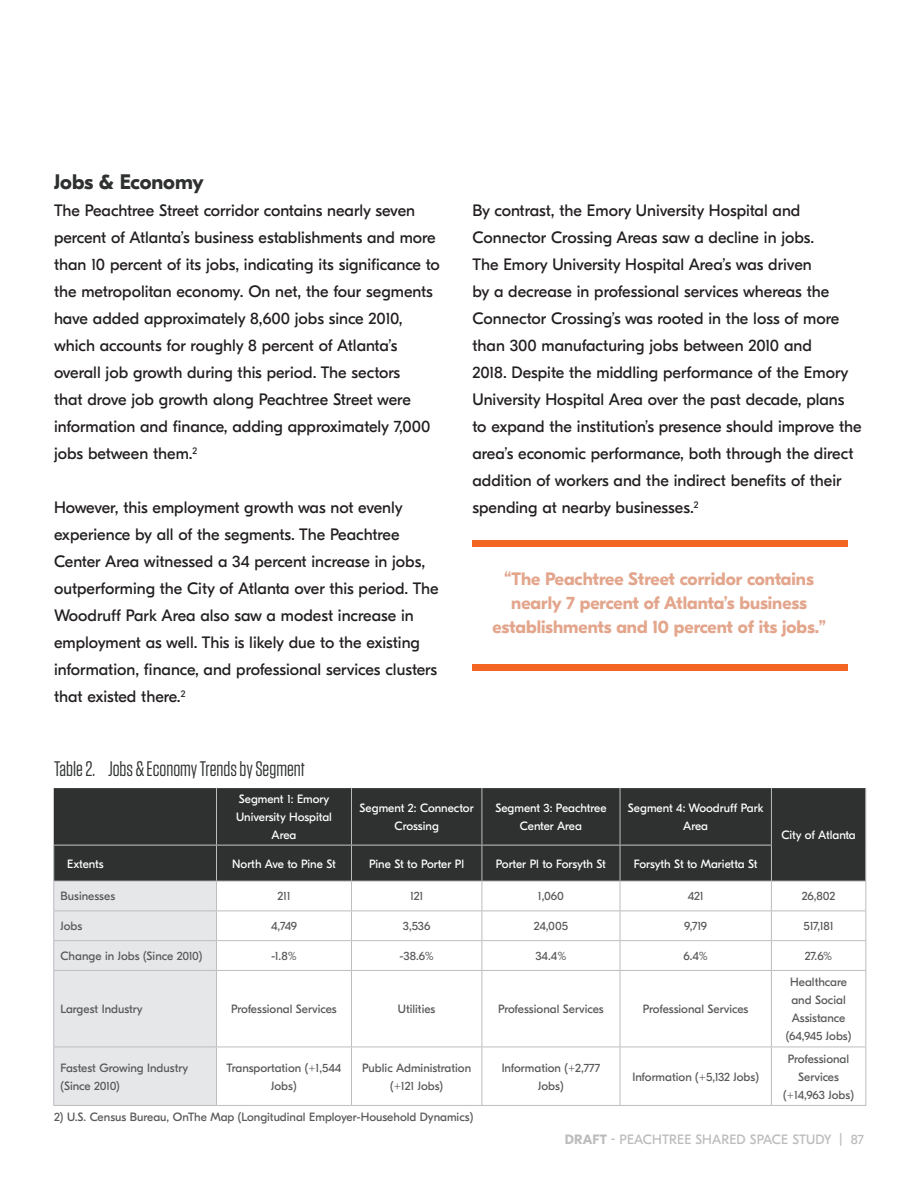
<style>
.page{position:relative;width:918px;height:1188px;background:#fff}
.page>*{position:absolute;margin:0;border:0;box-sizing:border-box;transform-origin:0 0}
.t1{font:21px "Tungsten";color:#2e3130}
.Heading_2{font:700 21px "GT Eesti Display";color:#2e3130}
.Light_orange_pull_qu{font:700 18px/24px "GT Eesti Display";color:#e3a58b;text-align:center}
.Body{font:16.5px/27px "GT Eesti Display";color:#231f20}
.t2{font:13.5px "GT Eesti Display";letter-spacing:.01em;color:#bdbbbc}
.Table_Body{font:12px/18px "GT Eesti Display";color:#58595b;text-align:center}
.Table_Body-2{font:12px/18px "GT Eesti Display";color:#fff;text-align:center}
.Caption_-_grey{font:12px "GT Eesti Display";color:#58595b}
.s1{font-weight:700}
</style>
<div class="page">
<div style="left:54px;top:788px;width:812px;height:93px;background:#2e3130"></div>
<hr style="left:771px;top:881px;width:95px;height:1px;background:#bcbdc0">
<hr style="left:865px;top:881px;width:1px;height:30px;background:#bcbdc0">
<hr style="left:771px;top:911px;width:95px;height:1px;background:#bcbdc0">
<hr style="left:771px;top:940px;width:95px;height:1px;background:#bcbdc0">
<svg style="left:53px;top:845px;width:719px;height:260px"></svg>
<svg style="left:865px;top:911px;width:1px;height:59px"></svg>
<hr style="left:53px;top:970px;width:163px;height:1px;background:#bcbdc0">
<hr style="left:53px;top:971px;width:1px;height:76px;background:#bcbdc0">
<hr style="left:216px;top:970px;width:135px;height:1px;background:#bcbdc0">
<hr style="left:216px;top:971px;width:1px;height:76px;background:#bcbdc0">
<hr style="left:351px;top:970px;width:131px;height:1px;background:#bcbdc0">
<hr style="left:351px;top:971px;width:1px;height:76px;background:#bcbdc0">
<hr style="left:482px;top:970px;width:138px;height:1px;background:#bcbdc0">
<hr style="left:482px;top:971px;width:1px;height:76px;background:#bcbdc0">
<hr style="left:620px;top:970px;width:151px;height:1px;background:#bcbdc0">
<hr style="left:620px;top:971px;width:1px;height:76px;background:#bcbdc0">
<hr style="left:771px;top:970px;width:95px;height:1px;background:#bcbdc0">
<hr style="left:771px;top:971px;width:1px;height:76px;background:#bcbdc0">
<hr style="left:865px;top:971px;width:1px;height:76px;background:#bcbdc0">
<hr style="left:53px;top:1047px;width:163px;height:1px;background:#bcbdc0">
<hr style="left:53px;top:1047px;width:1px;height:58px;background:#bcbdc0">
<hr style="left:216px;top:1047px;width:135px;height:1px;background:#bcbdc0">
<hr style="left:216px;top:1047px;width:1px;height:58px;background:#bcbdc0">
<hr style="left:351px;top:1047px;width:131px;height:1px;background:#bcbdc0">
<hr style="left:351px;top:1047px;width:1px;height:58px;background:#bcbdc0">
<hr style="left:482px;top:1047px;width:138px;height:1px;background:#bcbdc0">
<hr style="left:482px;top:1047px;width:1px;height:58px;background:#bcbdc0">
<hr style="left:620px;top:1047px;width:151px;height:1px;background:#bcbdc0">
<hr style="left:620px;top:1047px;width:1px;height:58px;background:#bcbdc0">
<hr style="left:771px;top:1047px;width:95px;height:1px;background:#bcbdc0">
<hr style="left:771px;top:1047px;width:1px;height:58px;background:#bcbdc0">
<hr style="left:865px;top:1047px;width:1px;height:58px;background:#bcbdc0">
<hr style="left:53px;top:1105px;width:163px;height:1px;background:#bcbdc0">
<hr style="left:216px;top:1105px;width:135px;height:1px;background:#bcbdc0">
<hr style="left:351px;top:1105px;width:131px;height:1px;background:#bcbdc0">
<hr style="left:482px;top:1105px;width:138px;height:1px;background:#bcbdc0">
<hr style="left:620px;top:1105px;width:151px;height:1px;background:#bcbdc0">
<hr style="left:771px;top:1105px;width:95px;height:1px;background:#bcbdc0">
<hr style="left:216px;top:788px;width:1px;height:57px;background:#bcbdc0">
<hr style="left:351px;top:788px;width:1px;height:57px;background:#bcbdc0">
<hr style="left:482px;top:788px;width:1px;height:57px;background:#bcbdc0">
<hr style="left:620px;top:788px;width:1px;height:57px;background:#bcbdc0">
<hr style="left:771px;top:788px;width:1px;height:57px;background:#bcbdc0">
<hr style="left:866px;top:788px;width:1px;height:57px;background:#bcbdc0">
<hr style="left:866px;top:845px;width:1px;height:36px;background:#bcbdc0">
<div style="left:472px;top:540px;width:376px;height:6px;background:#f26522"></div>
<div style="left:472px;top:665px;width:376px;height:6px;background:#f26522"></div>
<p class="Heading_2" style="left:54px;top:170px;width:151px">Jobs &amp; Economy</p>
<p class="Body" style="left:54px;top:197px;width:387px">The Peachtree Street corridor contains nearly seven percent of Atlanta’s business establishments and more than 10 percent of its jobs, indicating its significance to the metropolitan economy. On net, the four segments have added approximately 8,600 jobs since 2010, which accounts for roughly 8 percent of Atlanta’s overall job growth during this period. The sectors<br>that drove job growth along Peachtree Street were information and finance, adding approximately 7,000 jobs between them.<sup>2</sup></p>
<p class="Body" style="left:54px;top:494px;width:386px">However, this employment growth was not evenly experience by all of the segments. The Peachtree Center Area witnessed a 34 percent increase in jobs, outperforming the City of Atlanta over this period. The Woodruff Park Area also saw a modest increase in employment as well. This is likely due to the existing information, finance, and professional services clusters that existed there.<sup>2</sup></p>
<p class="t1" style="left:54px;top:758px;width:252px">Table 2. Jobs &amp; Economy Trends by Segment</p>
<p class="Body" style="left:472px;top:197px;width:391px">By contrast, the Emory University Hospital and Connector Crossing Areas saw a decline in jobs.<br>The Emory University Hospital Area’s was driven<br>by a decrease in professional services whereas the Connector Crossing’s was rooted in the loss of more than 300 manufacturing jobs between 2010 and<br>2018. Despite the middling performance of the Emory University Hospital Area over the past decade, plans to expand the institution’s presence should improve the area’s economic performance, both through the direct addition of workers and the indirect benefits of their spending at nearby businesses.<sup>2</sup></p>
<p class="Light_orange_pull_qu" style="left:492px;top:567px;width:335px">“The Peachtree Street corridor contains nearly 7 percent of Atlanta’s business establishments and 10 percent of its jobs.”</p>
<p class="Table_Body-2" style="left:236px;top:790px;width:97px">Segment 1: Emory<br>University Hospital<br>Area</p>
<p class="Table_Body-2" style="left:360px;top:799px;width:116px">Segment 2: Connector<br>Crossing</p>
<p class="Table_Body-2" style="left:495px;top:799px;width:113px">Segment 3: Peachtree<br>Center Area</p>
<p class="Table_Body-2" style="left:628px;top:799px;width:137px">Segment 4: Woodruff Park<br>Area</p>
<p class="Table_Body-2" style="left:781px;top:826px;width:76px">City of Atlanta</p>
<p class="Table_Body-2" style="left:67px;top:855px;width:38px">Extents</p>
<p class="Table_Body-2" style="left:232px;top:855px;width:105px">North Ave to Pine St</p>
<p class="Table_Body-2" style="left:369px;top:855px;width:96px">Pine St to Porter Pl</p>
<p class="Table_Body-2" style="left:496px;top:855px;width:112px">Porter Pl to Forsyth St</p>
<p class="Table_Body-2" style="left:634px;top:855px;width:125px">Forsyth St to Marietta St</p>
<p class="Table_Body" style="left:60px;top:888px;width:56px">Businesses</p>
<p class="Table_Body" style="left:277px;top:888px;width:15px">211</p>
<p class="Table_Body" style="left:410px;top:888px;width:15px">121</p>
<p class="Table_Body" style="left:538px;top:888px;width:27px">1,060</p>
<p class="Table_Body" style="left:688px;top:888px;width:17px">421</p>
<p class="Table_Body" style="left:802px;top:888px;width:35px">26,802</p>
<p class="Table_Body" style="left:60px;top:917px;width:23px">Jobs</p>
<p class="Table_Body" style="left:271px;top:917px;width:27px">4,749</p>
<p class="Table_Body" style="left:403px;top:917px;width:29px">3,536</p>
<p class="Table_Body" style="left:534px;top:917px;width:36px">24,005</p>
<p class="Table_Body" style="left:684px;top:917px;width:24px">9,719</p>
<p class="Table_Body" style="left:804px;top:917px;width:31px">517,181</p>
<p class="Table_Body" style="left:60px;top:947px;width:143px">Change in Jobs (Since 2010)</p>
<p class="Table_Body" style="left:271px;top:947px;width:27px">-1.8%</p>
<p class="Table_Body" style="left:399px;top:947px;width:36px">-38.6%</p>
<p class="Table_Body" style="left:535px;top:947px;width:32px">34.4%</p>
<p class="Table_Body" style="left:683px;top:947px;width:26px">6.4%</p>
<p class="Table_Body" style="left:805px;top:947px;width:29px">27.6%</p>
<p class="Table_Body" style="left:60px;top:1000px;width:84px">Largest Industry</p>
<p class="Table_Body" style="left:231px;top:1000px;width:107px">Professional Services</p>
<p class="Table_Body" style="left:398px;top:1000px;width:39px">Utilities</p>
<p class="Table_Body" style="left:498px;top:1000px;width:107px">Professional Services</p>
<p class="Table_Body" style="left:643px;top:1000px;width:107px">Professional Services</p>
<p class="Table_Body" style="left:60px;top:1059px;width:129px;text-align:left">Fastest Growing Industry (Since 2010)</p>
<p class="Table_Body" style="left:227px;top:1059px;width:116px">Transportation (+1,544<br>Jobs)</p>
<p class="Table_Body" style="left:362px;top:1059px;width:111px">Public Administration (+121 Jobs)</p>
<p class="Table_Body" style="left:502px;top:1059px;width:100px">Information (+2,777<br>Jobs)</p>
<p class="Table_Body" style="left:632px;top:1068px;width:128px">Information (+5,132 Jobs)</p>
<p class="Caption_-_grey" style="left:54px;top:1111px;width:421px">2) U.S. Census Bureau, OnThe Map (Longitudinal Employer-Household Dynamics)</p>
<p class="Table_Body" style="left:786px;top:973px;width:67px">Healthcare and Social<br>Assistance (64,945 Jobs)</p>
<p class="Table_Body" style="left:783px;top:1050px;width:72px">Professional<br>Services (+14,963 Jobs)</p>
<p class="t2" style="left:565px;top:1132px;width:301px"><span class="s1">DRAFT</span> - PEACHTREE SHARED SPACE STUDY | 87</p>
</div>
